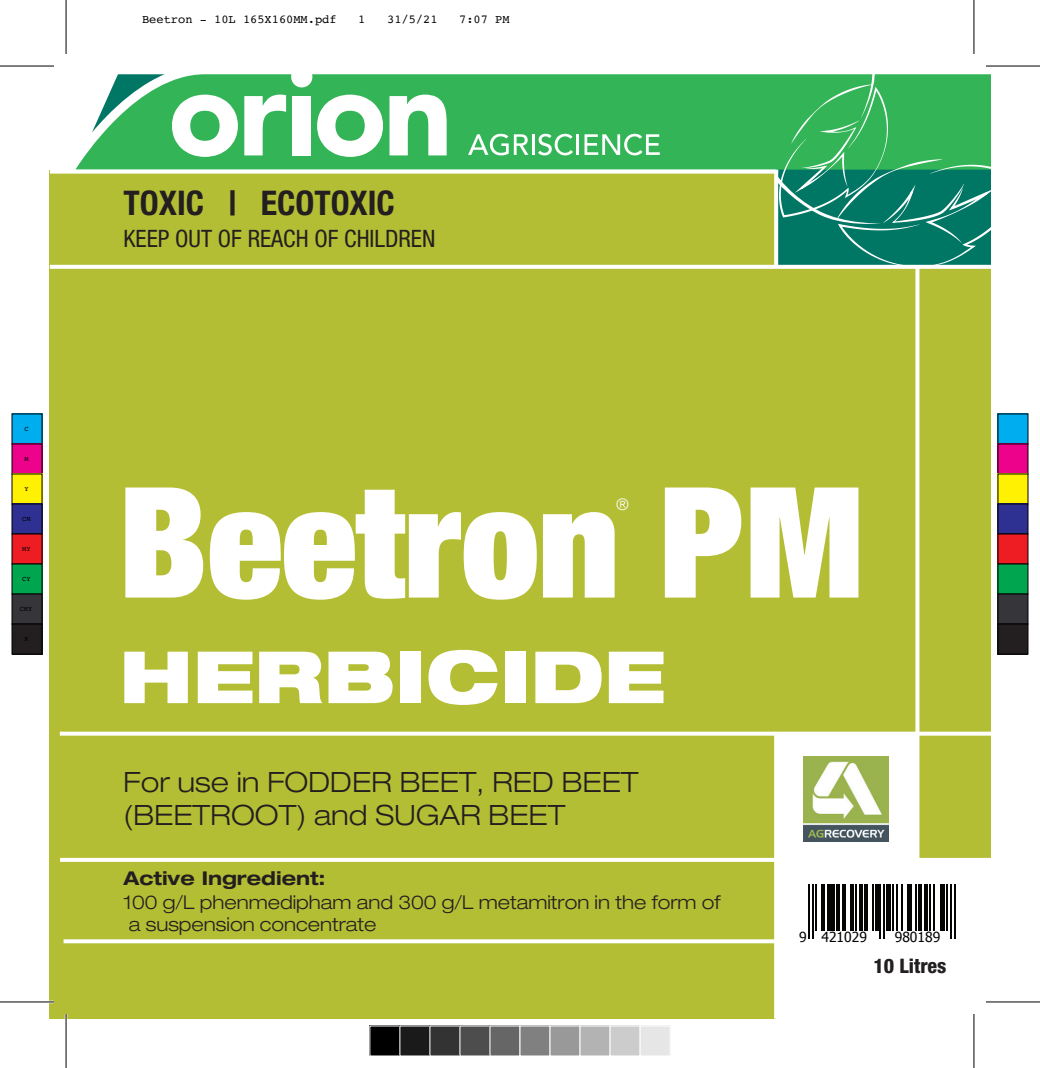
<style>
.page{position:relative;width:1040px;height:1068px;background:#fff}
.page>*{position:absolute;margin:0;border:0;box-sizing:border-box;transform-origin:0 0}
.t1{font:900 condensed 154px "Helvetica Neue LT Std";color:#fff}
.t2{font:900 expanded 72px "Helvetica Neue LT Std";color:#fff}
.t3{font:700 condensed 34px "Helvetica Neue LT Std";color:#231f20}
.t4{font:300 expanded 28px/33.6px "Helvetica Neue LT Std";color:#231f20}
.t5{font:condensed 24px "Helvetica Neue LT Std";color:#231f20}
.t6{font:800 condensed 20px "Helvetica Neue LT Std";color:#231f20}
.t7{font:300 expanded 19px/22.8px "Helvetica Neue LT Std";color:#231f20}
.t8{font:700 expanded 19px "Helvetica Neue LT Std";color:#231f20}
.t9{font:300 16px "Helvetica Neue LT Std";color:#fff}
.t10{font:13.8px "Tahoma";color:#050504}
.t11{font:12px "Courier";color:#000}
.t12{font:7px "Courier";color:#000}
</style>
<div class="page">
<div style="left:50px;top:171px;width:940px;height:847px;background:#b4be34"></div>
<svg style="left:75px;top:74px;width:700px;height:96px;background:#3eb860"></svg>
<svg style="left:92px;top:74px;width:72px;height:58px"></svg>
<svg style="left:172px;top:95px;width:66px;height:62px"></svg>
<svg style="left:244px;top:95px;width:42px;height:60px"></svg>
<svg style="left:317px;top:95px;width:66px;height:62px"></svg>
<svg style="left:389px;top:95px;width:57px;height:60px"></svg>
<div style="left:292px;top:96px;width:19px;height:59px;background:#fff"></div>
<svg style="left:468px;top:134px;width:60px;height:21px"></svg>
<hr style="left:531px;top:134px;width:3px;height:21px;background:#fff">
<svg style="left:538px;top:134px;width:35px;height:21px"></svg>
<hr style="left:576px;top:134px;width:3px;height:21px;background:#fff">
<svg style="left:584px;top:134px;width:75px;height:21px"></svg>
<div style="left:775px;top:733px;width:142px;height:285px;background:#fff"></div>
<img style="left:803px;top:756px;width:85px;height:85px">
<svg style="left:60px;top:857px;width:930px;height:4px;background:#eff1d6"></svg>
<svg style="left:63px;top:939px;width:710px;height:4px;background:#f9f9ef"></svg>
<svg style="left:60px;top:731px;width:930px;height:4px;background:#f2f4dd"></svg>
<svg style="left:915px;top:269px;width:4px;height:591px;background:#f8f9ed"></svg>
<svg style="left:773px;top:733px;width:4px;height:285px"></svg>
<svg style="left:773px;top:174px;width:2px;height:91px"></svg>
<svg style="left:775px;top:49px;width:215px;height:216px;background:#43a97a"></svg>
<svg style="left:50px;top:265px;width:940px;height:4px;background:#fbfcf5"></svg>
<svg style="left:50px;top:170px;width:727px;height:4px;fill:#fff"></svg>
<div style="left:793px;top:860px;width:197px;height:158px;background:#fff"></div>
<svg style="left:808px;top:884px;width:144px;height:55px"></svg>
<hr style="left:808px;top:884px;width:1px;height:54px;background:#050504">
<hr style="left:811px;top:884px;width:2px;height:54px;background:#050504">
<hr style="left:814px;top:884px;width:2px;height:46px;background:#050504">
<hr style="left:820px;top:884px;width:3px;height:46px;background:#050504">
<svg style="left:826px;top:884px;width:4px;height:46px"></svg>
<hr style="left:831px;top:884px;width:3px;height:46px;background:#050504">
<hr style="left:836px;top:884px;width:3px;height:46px;background:#050504">
<hr style="left:842px;top:884px;width:3px;height:46px;background:#050504">
<hr style="left:850px;top:884px;width:3px;height:46px;background:#050504">
<hr style="left:854px;top:884px;width:2px;height:46px;background:#050504">
<hr style="left:859px;top:884px;width:3px;height:46px;background:#050504">
<svg style="left:863px;top:884px;width:4px;height:46px"></svg>
<hr style="left:871px;top:884px;width:2px;height:46px;background:#050504">
<hr style="left:874px;top:884px;width:3px;height:46px;background:#050504">
<hr style="left:879px;top:884px;width:1px;height:54px;background:#050504">
<hr style="left:882px;top:884px;width:2px;height:54px;background:#050504">
<div style="left:885px;top:884px;width:5px;height:46px;background:#050504"></div>
<hr style="left:891px;top:884px;width:2px;height:46px;background:#050504">
<hr style="left:896px;top:884px;width:1px;height:46px;background:#050504">
<hr style="left:900px;top:884px;width:2px;height:46px;background:#050504">
<hr style="left:907px;top:884px;width:4px;height:46px;background:#050504">
<hr style="left:914px;top:884px;width:2px;height:46px;background:#050504">
<svg style="left:917px;top:884px;width:4px;height:46px"></svg>
<hr style="left:924px;top:884px;width:3px;height:46px;background:#050504">
<hr style="left:928px;top:884px;width:2px;height:46px;background:#050504">
<hr style="left:933px;top:884px;width:1px;height:46px;background:#050504">
<div style="left:939px;top:884px;width:5px;height:46px;background:#050504"></div>
<hr style="left:945px;top:884px;width:2px;height:46px;background:#050504">
<hr style="left:950px;top:884px;width:1px;height:54px;background:#050504">
<hr style="left:953px;top:884px;width:1px;height:54px;background:#050504">
<hr style="left:985px;top:65px;width:54px;height:2px;background:#fff">
<hr style="left:0;top:1000px;width:54px;height:3px;background:#fff">
<hr style="left:65px;top:1013px;width:2px;height:54px;background:#fff">
<hr style="left:972px;top:0;width:2px;height:54px;background:#fff">
<hr style="left:0;top:66px;width:54px;height:1px;background:#000">
<hr style="left:985px;top:66px;width:54px;height:1px;background:#000">
<hr style="left:0;top:1001px;width:54px;height:1px;background:#000">
<hr style="left:985px;top:1001px;width:54px;height:1px;background:#000">
<hr style="left:66px;top:0;width:1px;height:54px;background:#000">
<hr style="left:66px;top:1013px;width:1px;height:54px;background:#000">
<hr style="left:973px;top:0;width:1px;height:54px;background:#000">
<hr style="left:973px;top:1013px;width:1px;height:54px;background:#000">
<div style="left:12px;top:414px;width:30px;height:30px;background:#00aeef"></div>
<div style="left:12px;top:444px;width:30px;height:30px;background:#ed028c"></div>
<div style="left:12px;top:474px;width:30px;height:30px;background:#fff101"></div>
<div style="left:12px;top:504px;width:30px;height:30px;background:#2e3092"></div>
<div style="left:12px;top:534px;width:30px;height:30px;background:#ee1d23"></div>
<div style="left:12px;top:564px;width:30px;height:30px;background:#00a54f"></div>
<div style="left:12px;top:594px;width:30px;height:30px;background:#363539"></div>
<div style="left:12px;top:593px;width:30px;height:31px;border:1px solid #000"></div>
<div style="left:12px;top:624px;width:30px;height:30px;background:#231f20"></div>
<div style="left:12px;top:623px;width:30px;height:31px;border:1px solid #000"></div>
<div style="left:997px;top:414px;width:30px;height:30px;background:#00aeef"></div>
<div style="left:997px;top:444px;width:30px;height:30px;background:#ed028c"></div>
<div style="left:997px;top:474px;width:30px;height:30px;background:#fff101"></div>
<div style="left:997px;top:504px;width:30px;height:30px;background:#2e3092"></div>
<div style="left:997px;top:534px;width:30px;height:30px;background:#ee1d23"></div>
<div style="left:997px;top:533px;width:31px;height:31px;border:1px solid #000"></div>
<div style="left:997px;top:564px;width:30px;height:30px;background:#00a54f"></div>
<div style="left:997px;top:594px;width:30px;height:30px;background:#363539"></div>
<div style="left:997px;top:593px;width:31px;height:31px;border:1px solid #000"></div>
<div style="left:997px;top:624px;width:30px;height:30px;background:#231f20"></div>
<div style="left:997px;top:623px;width:31px;height:31px;border:1px solid #000"></div>
<div style="left:370px;top:1025px;width:30px;height:30px;background:#000"></div>
<div style="left:400px;top:1025px;width:30px;height:30px;background:#1a1a1a"></div>
<div style="left:430px;top:1025px;width:30px;height:30px;background:#333"></div>
<div style="left:460px;top:1025px;width:30px;height:30px;background:#4d4d4d"></div>
<div style="left:490px;top:1025px;width:30px;height:30px;background:#666"></div>
<div style="left:520px;top:1025px;width:30px;height:30px;background:#808080"></div>
<div style="left:519px;top:1025px;width:31px;height:31px;border:1px solid #fff"></div>
<div style="left:550px;top:1025px;width:30px;height:30px;background:#999"></div>
<div style="left:549px;top:1025px;width:31px;height:31px;border:1px solid #fff"></div>
<div style="left:580px;top:1025px;width:30px;height:30px;background:#b3b3b3"></div>
<div style="left:579px;top:1025px;width:31px;height:31px;border:1px solid #fff"></div>
<div style="left:610px;top:1025px;width:30px;height:30px;background:#ccc"></div>
<div style="left:609px;top:1025px;width:31px;height:31px;border:1px solid #fff"></div>
<div style="left:640px;top:1025px;width:30px;height:30px;background:#e6e6e6"></div>
<div style="left:639px;top:1025px;width:31px;height:31px;border:1px solid #fff"></div>
<p class="t12" style="left:25px;top:424px;width:6px">C</p>
<p class="t12" style="left:25px;top:454px;width:6px">M</p>
<p class="t12" style="left:25px;top:484px;width:6px">Y</p>
<p class="t12" style="left:22px;top:514px;width:10px">CM</p>
<p class="t12" style="left:22px;top:544px;width:10px">MY</p>
<p class="t12" style="left:22px;top:574px;width:10px">CY</p>
<p class="t12" style="left:20px;top:604px;width:14px">CMY</p>
<p class="t12" style="left:25px;top:634px;width:6px">K</p>
<p class="t11" style="left:142px;top:10px;width:196px">Beetron - 10L 165X160MM.pdf</p>
<p class="t11" style="left:358px;top:10px;width:9px">1</p>
<p class="t11" style="left:387px;top:10px;width:52px">31/5/21</p>
<p class="t11" style="left:459px;top:10px;width:52px">7:07 PM</p>
<h3 class="t3" style="left:124px;top:182px;width:273px">TOXIC | ECOTOXIC</h3>
<p class="t5" style="left:124px;top:225px;width:313px">KEEP OUT OF REACH OF CHILDREN</p>
<h1 class="t1" style="left:119px;top:444px;width:746px">Beetron PM</h1>
<p class="t9" style="left:616px;top:495px;width:14px">®</p>
<h2 class="t2" style="left:119px;top:630px;width:547px">HERBICIDE</h2>
<h3 class="t4" style="left:124px;top:764px;width:516px">For use in FODDER BEET, RED BEET (BEETROOT) and SUGAR BEET</h3>
<p class="t8" style="left:124px;top:866px;width:203px">Active Ingredient:</p>
<p class="t7" style="left:124px;top:890px;width:598px">100 g/L phenmedipham and 300 g/L metamitron in the form of a suspension concentrate</p>
<p class="t10" style="left:798px;top:928px;width:69px">9 421029</p>
<p class="t10" style="left:894px;top:928px;width:47px">980189</p>
<p class="t6" style="left:873px;top:953px;width:74px">10 Litres</p>
</div>
